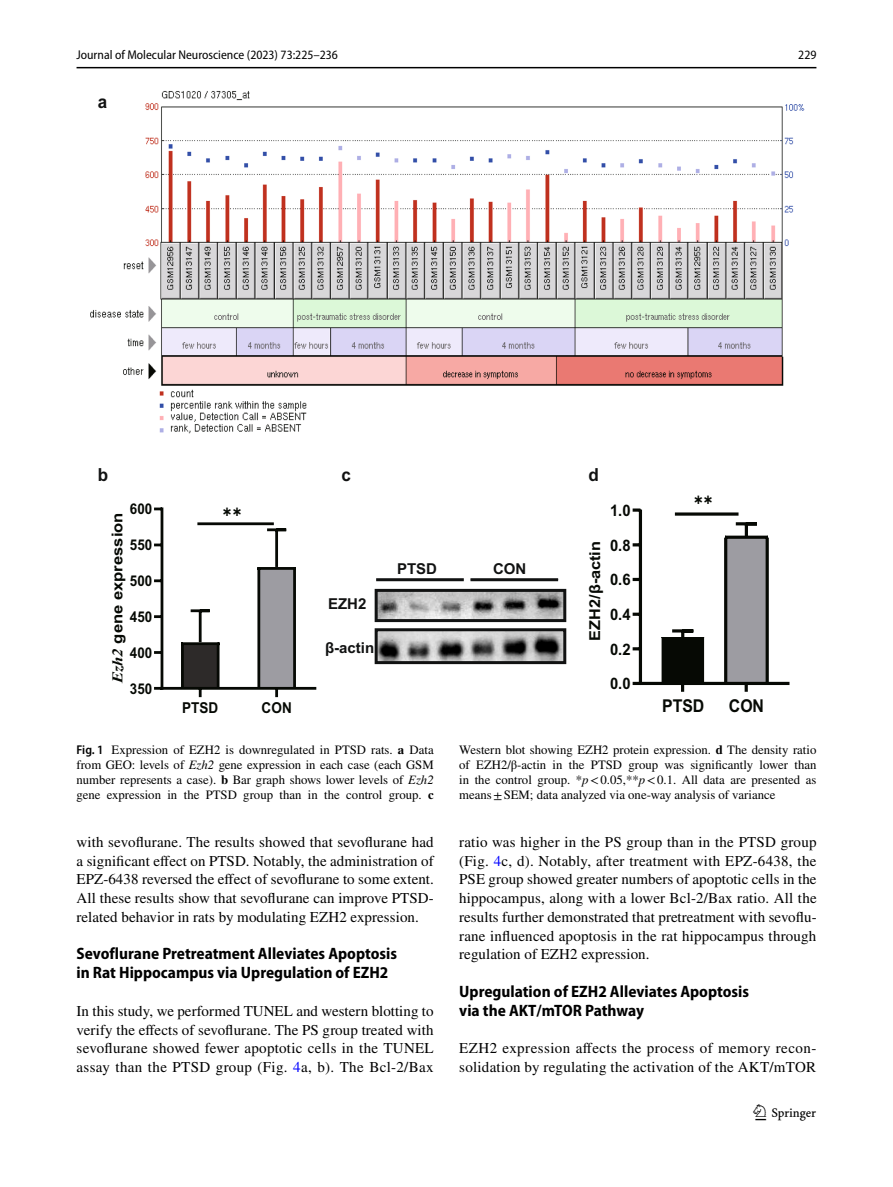
<style>
.page{position:relative;width:893px;height:1187px;background:#fff}
.page>*{position:absolute;margin:0;border:0;box-sizing:border-box;transform-origin:0 0}
.t1{font:22.5px "Springnew Regular 3";color:#000}
.t2{font:700 18px "Arial";color:#111212;scale:.94 1}
.t3{font:700 17.7px "Arial";letter-spacing:-.005em;color:#060904;scale:.9 1}
.t4{font:700 semi-condensed 16.5px/18.8px "Myriad Pro";color:#000}
.t5{font:700 15.75px "Arial";color:#060904;scale:.94 1}
.t6{font:15px/18.8px "STIX";letter-spacing:.015em;color:#000;text-align:justify}
.t7{font:700 15px "Arial";color:#060904;scale:1.11 1}
.t8{font:700 15px "Arial";color:#111212}
.t9{font:700 15px "Arial";color:#060904;scale:1.09 1}
.t10{font:700 15px "Arial";color:#060904;scale:.9 1}
.t11{font:700 14.85px "Arial";color:#060904;scale:.9 1}
.t12{font:12.75px/15px "STIX";color:#000;text-align:justify}
.t13{font:semi-condensed 12.75px "Myriad Pro";color:#000}
.s1{font-family:"Times New Roman";font-style:italic}
.s2{font-family:"Myriad Pro";font-weight:600;font-stretch:semi-condensed}
.s3{font-weight:700}
.s4{font-style:italic}
.s5{color:#00f}
</style>
<div class="page">
<hr style="left:77px;top:67px;width:739px;height:1px;background:#000">
<img style="left:90px;top:91px;width:715px;height:343px">
<hr style="left:161px;top:687px;width:155px;height:2px;background:#060904">
<img style="left:379px;top:632px;width:183px;height:28px">
<div style="left:375px;top:628px;width:191px;height:36px;border:3px solid #111212"></div>
<img style="left:379px;top:593px;width:183px;height:25px">
<div style="left:375px;top:589px;width:191px;height:33px;border:3px solid #111212"></div>
<hr style="left:470px;top:578px;width:88px;height:3px;background:#111212">
<hr style="left:376px;top:578px;width:88px;height:3px;background:#111212">
<svg style="left:771px;top:681px;width:18px;height:4px"></svg>
<svg style="left:632px;top:508px;width:139px;height:183px"></svg>
<svg style="left:154px;top:507px;width:145px;height:190px"></svg>
<p class="t13" style="left:77px;top:48px;width:263px">Journal of Molecular Neuroscience (2023) 73:225–236</p>
<p class="t13" style="left:798px;top:48px;width:20px">229</p>
<p class="t2" style="left:98px;top:89px;width:12px">a</p>
<p class="t2" style="left:98px;top:461px;width:13px">b</p>
<p class="t2" style="left:342px;top:461px;width:12px">c</p>
<p class="t2" style="left:589px;top:461px;width:13px">d</p>
<p class="t11" style="left:130px;top:498px;width:26px">600</p>
<p class="t7" style="left:107px;top:683px;width:156px;rotate:-90deg"><span class="s1">Ezh2</span> gene expression</p>
<p class="t11" style="left:130px;top:534px;width:26px">550</p>
<p class="t11" style="left:130px;top:570px;width:26px">500</p>
<p class="t11" style="left:130px;top:606px;width:26px">450</p>
<p class="t11" style="left:130px;top:642px;width:26px">400</p>
<p class="t11" style="left:130px;top:678px;width:26px">350</p>
<p class="t8" style="left:328px;top:593px;width:40px">EZH2</p>
<p class="t8" style="left:325px;top:637px;width:51px">β-actin</p>
<p class="t8" style="left:397px;top:558px;width:42px">PTSD</p>
<p class="t8" style="left:493px;top:558px;width:35px">CON</p>
<p class="t5" style="left:610px;top:499px;width:23px">1.0</p>
<p class="t5" style="left:610px;top:534px;width:23px">0.8</p>
<p class="t9" style="left:584px;top:640px;width:93px;rotate:-90deg">EZH2/β-actin</p>
<p class="t5" style="left:610px;top:568px;width:23px">0.6</p>
<p class="t5" style="left:610px;top:603px;width:23px">0.4</p>
<p class="t5" style="left:610px;top:638px;width:23px">0.2</p>
<p class="t5" style="left:610px;top:672px;width:23px">0.0</p>
<p class="t10" style="left:182px;top:697px;width:42px">PTSD</p>
<p class="t10" style="left:262px;top:697px;width:35px">CON</p>
<p class="t3" style="left:662px;top:693px;width:48px">PTSD</p>
<p class="t3" style="left:729px;top:693px;width:41px">CON</p>
<p class="t12" style="left:77px;top:742px;width:359px"><span class="s2">Fig. 1</span> Expression of EZH2 is downregulated in PTSD rats. <span class="s3">a</span> Data from GEO: levels of <span class="s4">Ezh2</span> gene expression in each case (each GSM number represents a case). <span class="s3">b</span> Bar graph shows lower levels of <span class="s4">Ezh2 </span>gene expression in the PTSD group than in the control group. <span class="s3">c</span></p>
<p class="t12" style="left:459px;top:742px;width:359px">Western blot showing EZH2 protein expression. <span class="s3">d</span> The density ratio of EZH2/β-actin in the PTSD group was significantly lower than in the control group. *<span class="s4">p</span>&lt;0.05,**<span class="s4">p</span>&lt;0.1. All data are presented as means±SEM; data analyzed via one-way analysis of variance</p>
<p class="t6" style="left:77px;top:833px;width:359px">with sevoflurane. The results showed that sevoflurane had a significant effect on PTSD. Notably, the administration of EPZ-6438 reversed the effect of sevoflurane to some extent.<br>All these results show that sevoflurane can improve PTSD&shy;related behavior in rats by modulating EZH2 expression.</p>
<p class="t4" style="left:77px;top:944px;width:322px">Sevoflurane Pretreatment Alleviates Apoptosis in Rat Hippocampus via Upregulation of EZH2</p>
<p class="t6" style="left:77px;top:1002px;width:359px">In this study, we performed TUNEL and western blotting to verify the effects of sevoflurane. The PS group treated with sevoflurane showed fewer apoptotic cells in the TUNEL assay than the PTSD group (Fig. <span class="s5">4</span>a, b). The Bcl-2/Bax</p>
<p class="t6" style="left:459px;top:833px;width:359px">ratio was higher in the PS group than in the PTSD group (Fig. <span class="s5">4</span>c, d). Notably, after treatment with EPZ-6438, the PSE group showed greater numbers of apoptotic cells in the hippocampus, along with a lower Bcl-2/Bax ratio. All the results further demonstrated that pretreatment with sevoflu&shy;rane influenced apoptosis in the rat hippocampus through regulation of EZH2 expression.</p>
<p class="t4" style="left:459px;top:982px;width:291px">Upregulation of EZH2 Alleviates Apoptosis via the AKT/mTOR Pathway</p>
<p class="t6" style="left:459px;top:1039px;width:359px">EZH2 expression affects the process of memory recon&shy;solidation by regulating the activation of the AKT/mTOR</p>
<h1 class="t1" style="left:755px;top:1104px;width:62px">1 3</h1>
</div>
